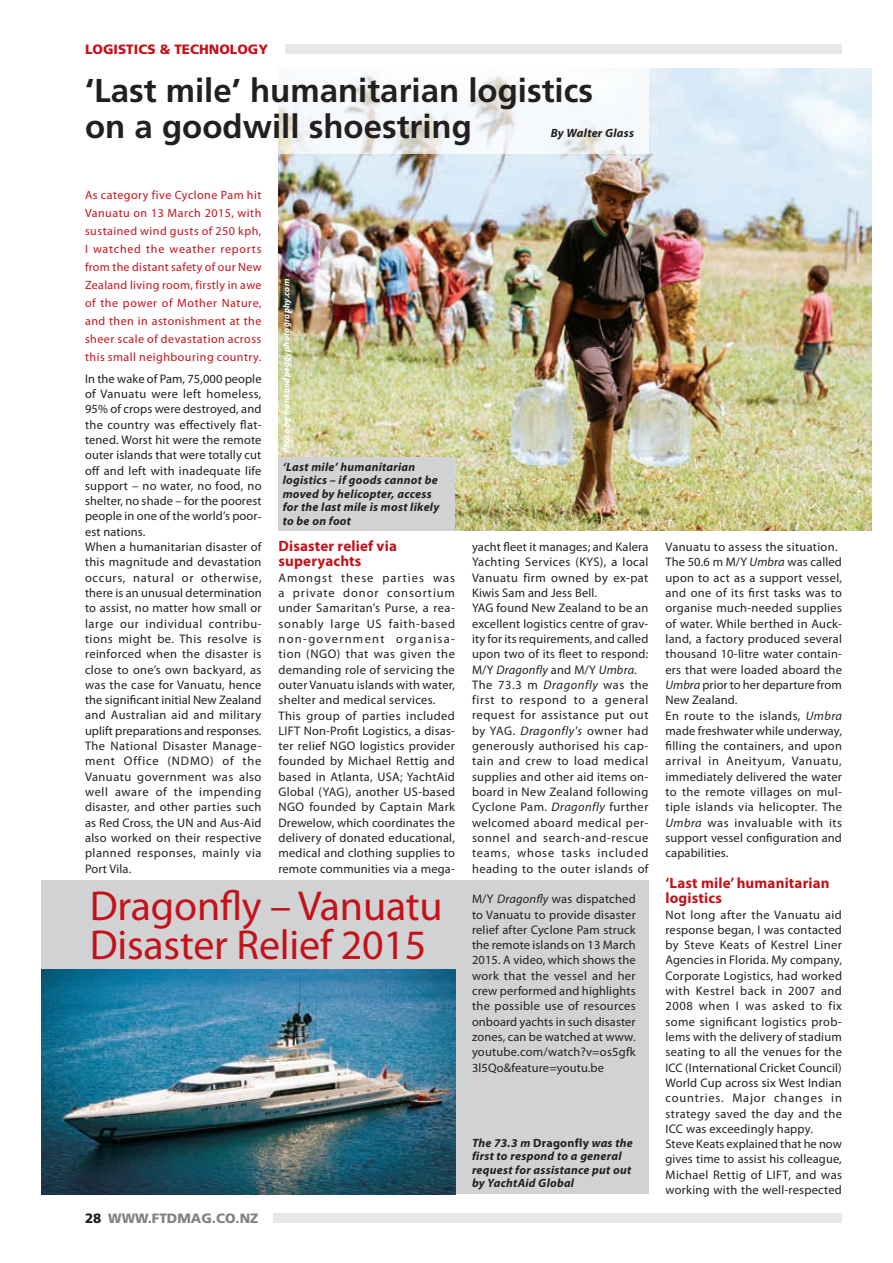
<style>
.page{position:relative;width:893px;height:1263px;background:#fff}
.page>*{position:absolute;margin:0;border:0;box-sizing:border-box;transform-origin:0 0}
.t1{font:42px/39px "Myriad Pro";letter-spacing:-.005em;color:#c4121a}
.t2{font:700 33px/36px "Frutiger";color:#231f20}
.t3{font:700 15px/15.3px "Myriad Pro";letter-spacing:.01em;color:#c4121a}
.t4{font:900 13.5px "Frutiger";color:#c4121a}
.t5{font:900 13.5px "Frutiger";color:#808285}
.t6{font:12.45px/15.3px "Myriad Pro";letter-spacing:.025em;color:#231f20}
.t7{font:12px/18px "Myriad Pro";letter-spacing:.04em;color:#c4121a;text-align:justify}
.t8{font:italic 700 12px/13.5px "Myriad Pro";letter-spacing:.02em;color:#231f20}
.t9{font:italic 700 9px "Myriad Pro";letter-spacing:.025em;color:#fff}
.s1{color:#231f20}
.s2{font-style:italic}
.s3{font-style:normal}
</style>
<div class="page">
<div style="left:274px;top:1213px;width:568px;height:9px;background:#e6e7e9"></div>
<div style="left:85px;top:44px;width:757px;height:10px;background:#e6e7e9"></div>
<div style="left:41px;top:880px;width:607px;height:314px;background:#d1d2d4"></div>
<div style="left:85px;top:43px;width:200px;height:25px;background:#fff"></div>
<img style="left:279px;top:68px;width:593px;height:463px">
<svg style="left:278px;top:68px;width:370px;height:85px;fill:#f5f9fc"></svg>
<div style="left:279px;top:458px;width:176px;height:73px;background:#d1d2d4"></div>
<img style="left:41px;top:969px;width:414px;height:226px">
<p class="t4" style="left:85px;top:41px;width:185px">LOGISTICS &amp; TECHNOLOGY</p>
<h2 class="t2" style="left:85px;top:72px;width:509px">‘Last mile’ humanitarian logistics on a goodwill shoestring</h2>
<p class="t8" style="left:551px;top:126px;width:85px">By Walter Glass</p>
<p class="t7" style="left:85px;top:186px;width:178px">As category five Cyclone Pam hit Vanuatu on 13 March 2015, with sustained wind gusts of 250 kph, I watched the weather reports from the distant safety of our New Zealand living room, firstly in awe of the power of Mother Nature, and then in astonishment at the sheer scale of devastation across this small neighbouring country.</p>
<p class="t6" style="left:85px;top:371px;width:178px">In the wake of Pam, 75,000 people of Vanuatu were left homeless,<br>95% of crops were destroyed, and the country was effectively flat&shy;tened. Worst hit were the remote outer islands that were totally cut off and left with inadequate life support – no water, no food, no shelter, no shade – for the poorest people in one of the world’s poor&shy;est nations.<br>When a humanitarian disaster of this magnitude and devastation occurs, natural or otherwise, there is an unusual determination to assist, no matter how small or large our individual contribu&shy;tions might be. This resolve is reinforced when the disaster is close to one’s own backyard, as was the case for Vanuatu, hence the significant initial New Zealand and Australian aid and military uplift preparations and responses.<br>The National Disaster Manage&shy;ment Office (NDMO) of the<br>Vanuatu government was also well aware of the impending disaster, and other parties such as Red Cross, the UN and Aus-Aid also worked on their respective planned responses, mainly via<br>Port Vila.</p>
<p class="t9" style="left:281px;top:453px;width:176px;rotate:-90deg">Photo by frankandpeggyphotography.com</p>
<p class="t8" style="left:283px;top:460px;width:158px">‘Last mile’ humanitarian logistics – if goods cannot be moved by helicopter, access for the last mile is most likely to be on foot</p>
<p class="t3" style="left:279px;top:538px;width:120px">Disaster relief via superyachts</p>
<p class="t6" style="left:279px;top:570px;width:178px">Amongst these parties was a private donor consortium under Samaritan’s Purse, a rea&shy;sonably large US faith-based non-government organisa&shy;tion (NGO) that was given the demanding role of servicing the outer Vanuatu islands with water, shelter and medical services.<br>This group of parties included<br>LIFT Non-Profit Logistics, a disas&shy;ter relief NGO logistics provider founded by Michael Rettig and based in Atlanta, USA; YachtAid<br>Global (YAG), another US-based<br>NGO founded by Captain Mark<br>Drewelow, which coordinates the delivery of donated educational, medical and clothing supplies to remote communities via a mega-</p>
<h1 class="t1" style="left:90px;top:886px;width:354px">Dragonfly – Vanuatu<br>Disaster Relief 2015</h1>
<p class="t5" style="left:85px;top:1210px;width:175px"><span class="s1">28</span> WWW.FTDMAG.CO.NZ</p>
<p class="t6" style="left:472px;top:539px;width:178px">yacht fleet it manages; and Kalera<br>Yachting Services (KYS), a local<br>Vanuatu firm owned by ex-pat<br>Kiwis Sam and Jess Bell.<br>YAG found New Zealand to be an excellent logistics centre of grav&shy;ity for its requirements, and called upon two of its fleet to respond:<br>M/Y <span class="s2">Dragonfly</span> and M/Y <span class="s2">Umbra.<br></span>The 73.3 m <span class="s2">Dragonfly</span> was the first to respond to a general request for assistance put out by YAG. <span class="s2">Dragonfly's</span> owner had generously authorised his cap&shy;tain and crew to load medical supplies and other aid items on&shy;board in New Zealand following<br>Cyclone Pam. <span class="s2">Dragonfly</span> further welcomed aboard medical per&shy;sonnel and search-and-rescue teams, whose tasks included heading to the outer islands of</p>
<p class="t6" style="left:665px;top:539px;width:178px">Vanuatu to assess the situation.<br>The 50.6 m M/Y <span class="s2">Umbra</span> was called upon to act as a support vessel, and one of its first tasks was to organise much-needed supplies of water. While berthed in Auck&shy;land, a factory produced several thousand 10-litre water contain&shy;ers that were loaded aboard the<br><span class="s2">Umbra</span> prior to her departure from<br>New Zealand.<br>En route to the islands, <span class="s2">Umbra </span>made freshwater while underway, filling the containers, and upon arrival in Aneityum, Vanuatu, immediately delivered the water to the remote villages on mul&shy;tiple islands via helicopter. The<br><span class="s2">Umbra</span> was invaluable with its support vessel configuration and capabilities.</p>
<p class="t3" style="left:665px;top:875px;width:166px">‘Last mile’ humanitarian logistics</p>
<p class="t6" style="left:665px;top:906px;width:178px">Not long after the Vanuatu aid response began, I was contacted by Steve Keats of Kestrel Liner<br>Agencies in Florida. My company,<br>Corporate Logistics, had worked with Kestrel back in 2007 and<br>2008 when I was asked to fix some significant logistics prob&shy;lems with the delivery of stadium seating to all the venues for the<br>ICC (International Cricket Council)<br>World Cup across six West Indian countries. Major changes in strategy saved the day and the<br>ICC was exceedingly happy.<br>Steve Keats explained that he now gives time to assist his colleague,<br>Michael Rettig of LIFT, and was working with the well-respected</p>
<p class="t6" style="left:472px;top:891px;width:165px;text-align:justify">M/Y <span class="s2">Dragonfly</span> was dispatched to Vanuatu to provide disaster relief after Cyclone Pam struck the remote islands on 13 March 2015. A video, which shows the work that the vessel and her crew performed and highlights the possible use of resources onboard yachts in such disaster zones, can be watched at www. youtube.com/watch?v=os5gfk 3l5Qo&amp;feature=youtu.be</p>
<p class="t8" style="left:472px;top:1136px;width:162px">The 73.3 m <span class="s3">Dragonfly</span> was the first to respond to a general request for assistance put out by YachtAid Global</p>
</div>
